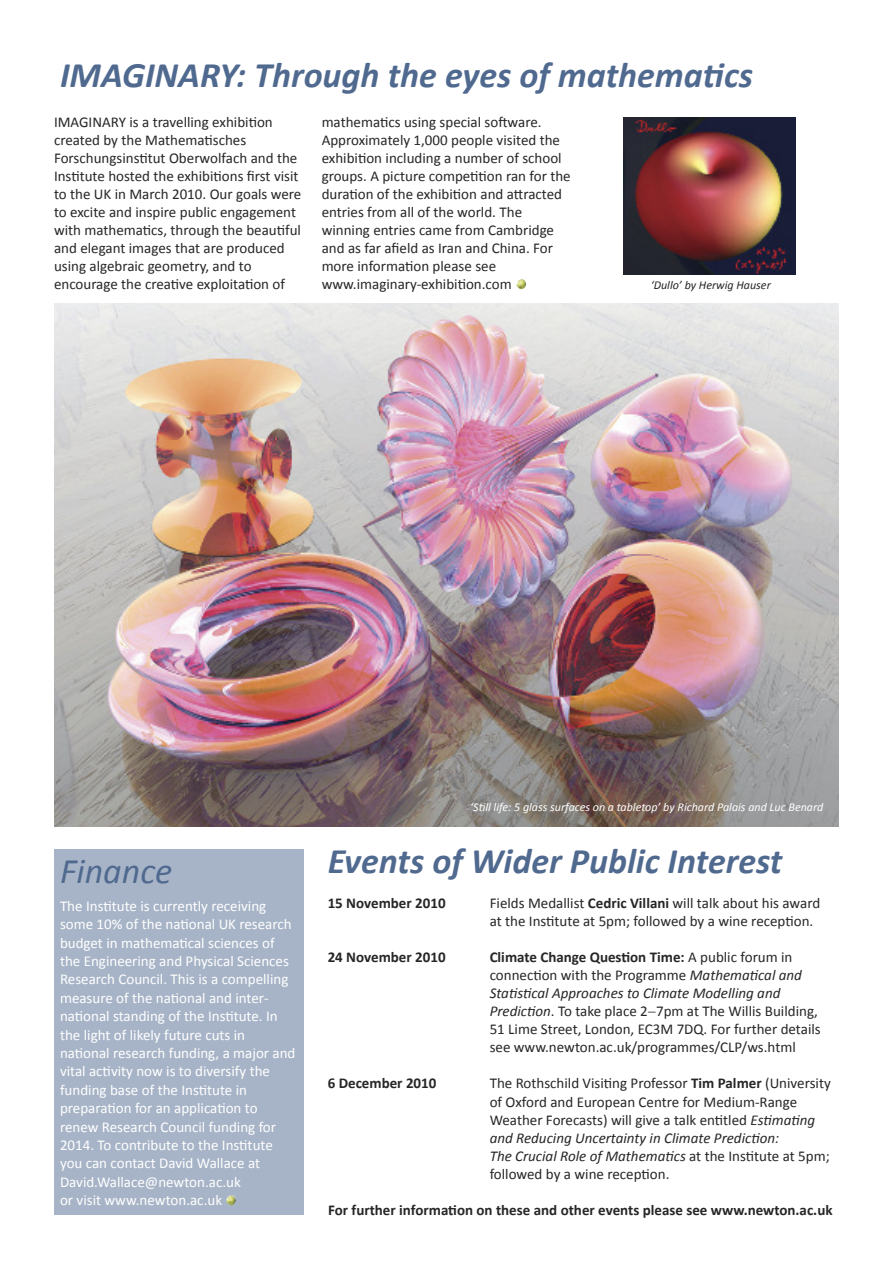
<style>
.page{position:relative;width:893px;height:1263px;background:#fff}
.page>*{position:absolute;margin:0;border:0;box-sizing:border-box;transform-origin:0 0}
.t1{font:italic 700 36px "Calibri";color:#50698f}
.t2{font:italic 36px "Calibri";color:#50698f}
.t3{font:15px/18px "Calibri";color:#272627}
.t4{font:15px/18.5px "Calibri";color:#fff}
.t5{font:700 15px "Calibri";color:#272627}
.t6{font:italic 12px "Calibri";color:#fff}
.t7{font:italic 12px "Calibri";color:#272627}
.s1{font-weight:700}
.s2{font-style:italic}
</style>
<div class="page">
<div style="left:54px;top:849px;width:250px;height:366px;background:#a7b4c7"></div>
<img style="left:54px;top:304px;width:785px;height:522px">
<img style="left:624px;top:117px;width:171px;height:157px">
<svg style="left:517px;top:279px;width:9px;height:10px"></svg>
<svg style="left:226px;top:1195px;width:10px;height:10px"></svg>
<h1 class="t1" style="left:60px;top:60px;width:694px">IMAGINARY: Through the eyes of mathematics</h1>
<p class="t3" style="left:54px;top:114px;width:249px">IMAGINARY is a travelling exhibition created by the Mathematisches Forschungsinstitut Oberwolfach and the Institute hosted the exhibitions first visit to the UK in March 2010. Our goals were to excite and inspire public engagement with mathematics, through the beautiful and elegant images that are produced using algebraic geometry, and to encourage the creative exploitation of</p>
<p class="t3" style="left:322px;top:114px;width:251px">mathematics using special software.<br>Approximately 1,000 people visited the exhibition including a number of school groups. A picture competition ran for the duration of the exhibition and attracted entries from all of the world. The winning entries came from Cambridge and as far afield as Iran and China. For more information please see www.imaginary-exhibition.com</p>
<p class="t7" style="left:651px;top:279px;width:122px">‘Dullo’ by Herwig Hauser</p>
<h1 class="t2" style="left:60px;top:856px;width:114px">Finance</h1>
<p class="t4" style="left:60px;top:898px;width:237px">The Institute is currently receiving some 10% of the national UK research budget in mathematical sciences of the Engineering and Physical Sciences Research Council. This is a compelling measure of the national and inter&shy;national standing of the Institute. In the light of likely future cuts in national research funding, a major and vital activity now is to diversify the funding base of the Institute in preparation for an application to renew Research Council funding for 2014. To contribute to the Institute you can contact David Wallace at David.Wallace@newton.ac.uk<br>or visit www.newton.ac.uk</p>
<p class="t6" style="left:470px;top:802px;width:355px">‘Still life: 5 glass surfaces on a tabletop’ by Richard Palais and Luc Benard</p>
<h1 class="t1" style="left:328px;top:845px;width:456px">Events of Wider Public Interest</h1>
<p class="t5" style="left:328px;top:897px;width:119px">15 November 2010</p>
<p class="t3" style="left:490px;top:896px;width:332px">Fields Medallist <span class="s1">Cedric Villani</span> will talk about his award at the Institute at 5pm; followed by a wine reception.</p>
<p class="t5" style="left:328px;top:951px;width:119px">24 November 2010</p>
<p class="t3" style="left:490px;top:950px;width:333px"><span class="s1">Climate Change Question Time:</span> A public forum in connection with the Programme <span class="s2">Mathematical and Statistical Approaches to Climate Modelling and Prediction</span>. To take place 2 7pm at The Willis Building, 51 Lime Street, London, EC3M 7DQ. For further details see www.newton.ac.uk/programmes/CLP/ws.html</p>
<p class="t5" style="left:328px;top:1077px;width:110px">6 December 2010</p>
<p class="t3" style="left:490px;top:1076px;width:343px">The Rothschild Visiting Professor <span class="s1">Tim Palmer</span> (University of Oxford and European Centre for Medium-Range Weather Forecasts) will give a talk entitled <span class="s2">Estimating and Reducing Uncertainty in Climate Prediction:<br>The Crucial Role of Mathematics</span> at the Institute at 5pm; followed by a wine reception.</p>
<p class="t5" style="left:328px;top:1203px;width:506px">For further information on these and other events please see www.newton.ac.uk</p>
</div>
